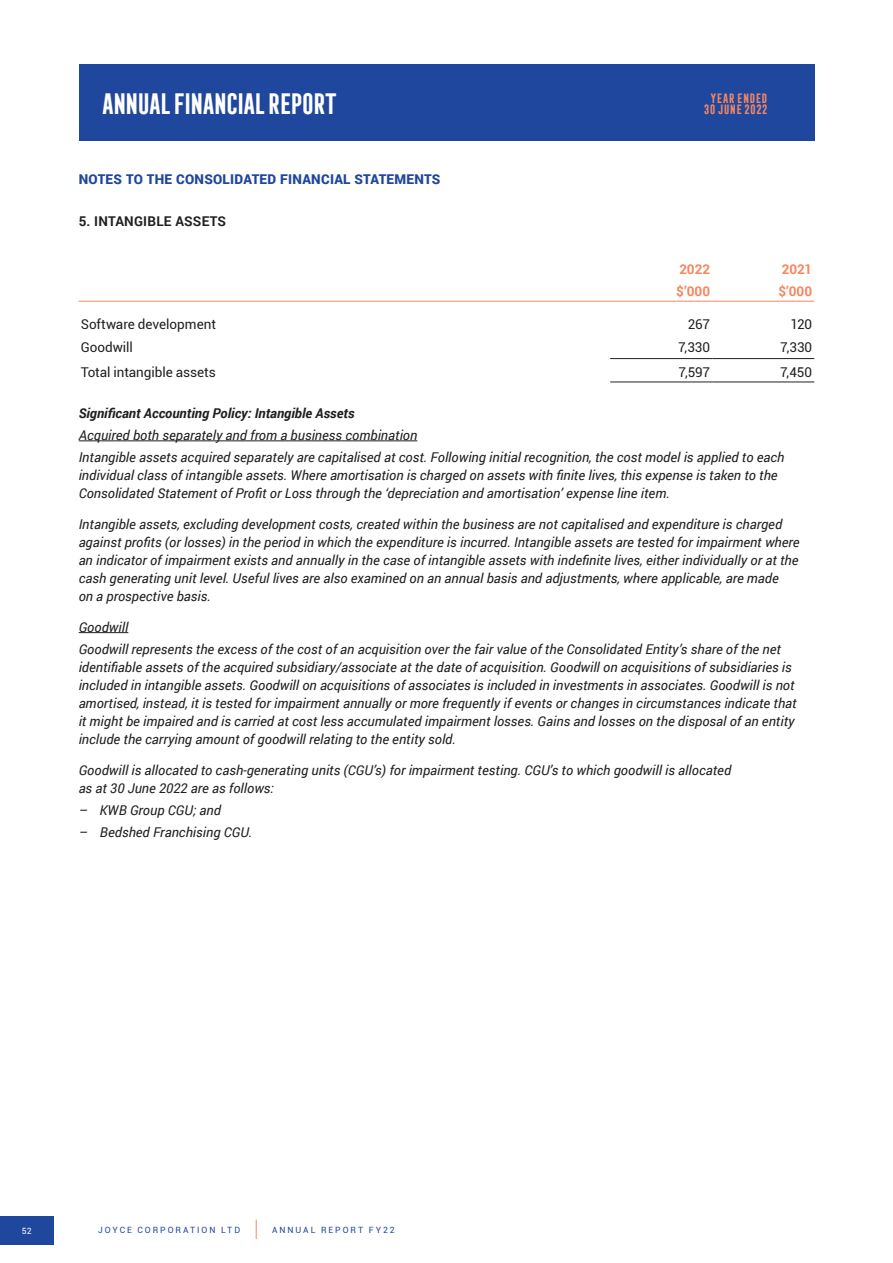
<style>
.page{position:relative;width:893px;height:1263px;background:#fff}
.page>*{position:absolute;margin:0;border:0;box-sizing:border-box;transform-origin:0 0}
.Stand_out_text_Box{font:700 27px "Frontage Condensed";letter-spacing:-.14em;color:#fff}
.Body_Text{font:italic 13.5px/18px "Roboto";color:#231f20}
.Table_text_9pt{font:13.5px "Roboto";letter-spacing:-.005em;color:#231f20}
.Sub_Heading_Italic{font:italic 13.5px "Roboto";color:#231f20}
.Sub_Heading{font:italic 700 13.5px "Roboto";color:#231f20}
.Body_Text-2{font:900 13.5px "Roboto";letter-spacing:.02em;color:#20479e}
.Heading{font:700 13.5px "Roboto";letter-spacing:.015em;color:#231f20}
.t1{font:700 13.5px "Roboto";color:#f58761}
.Stand_out_text_Box-2{font:700 12.3px "Frontage Condensed";letter-spacing:-.065em;color:#f58761}
.t2{font:8.7px "Roboto";letter-spacing:.225em;color:#20479e}
.t3{font:8.7px "Roboto";color:#fff}
</style>
<div class="page">
<svg style="left:256px;top:1219px;width:1px;height:20px"></svg>
<div style="left:0;top:1216px;width:54px;height:29px;background:#20479e"></div>
<hr style="left:79px;top:440px;width:338px;height:1px;background:#231f20">
<hr style="left:79px;top:632px;width:49px;height:1px;background:#231f20">
<hr style="left:610px;top:358px;width:102px;height:1px;background:#231f20">
<hr style="left:712px;top:358px;width:102px;height:1px;background:#231f20">
<hr style="left:79px;top:301px;width:455px;height:1px;background:#f58761">
<hr style="left:534px;top:301px;width:76px;height:1px;background:#f58761">
<hr style="left:610px;top:301px;width:102px;height:1px;background:#f58761">
<hr style="left:712px;top:301px;width:102px;height:1px;background:#f58761">
<hr style="left:610px;top:382px;width:102px;height:1px;background:#231f20">
<hr style="left:712px;top:382px;width:102px;height:1px;background:#231f20">
<div style="left:79px;top:64px;width:735px;height:76px;background:#20479e"></div>
<p class="Stand_out_text_Box" style="left:100px;top:88px;width:239px">ANNUAL FINANCIAL REPORT</p>
<p class="Stand_out_text_Box-2" style="left:761px;top:102px;width:8px">2</p>
<p class="Stand_out_text_Box-2" style="left:710px;top:91px;width:59px">YEAR ENDED</p>
<p class="Stand_out_text_Box-2" style="left:704px;top:102px;width:65px">30 JUNE 2021</p>
<p class="Body_Text-2" style="left:79px;top:170px;width:363px">NOTES TO THE CONSOLIDATED FINANCIAL STATEMENTS</p>
<p class="Heading" style="left:79px;top:211px;width:149px">5. INTANGIBLE ASSETS</p>
<p class="t1" style="left:679px;top:259px;width:32px">2022</p>
<p class="t1" style="left:782px;top:259px;width:32px">2021</p>
<p class="t1" style="left:676px;top:282px;width:35px">$’000</p>
<p class="t1" style="left:778px;top:282px;width:35px">$’000</p>
<p class="Table_text_9pt" style="left:81px;top:314px;width:137px">Software development</p>
<p class="Table_text_9pt" style="left:688px;top:314px;width:24px">267</p>
<p class="Table_text_9pt" style="left:791px;top:314px;width:23px">120</p>
<p class="Table_text_9pt" style="left:81px;top:338px;width:54px">Goodwill</p>
<p class="Table_text_9pt" style="left:678px;top:337px;width:33px">7,330</p>
<p class="Table_text_9pt" style="left:780px;top:337px;width:33px">7,330</p>
<p class="Table_text_9pt" style="left:81px;top:362px;width:136px">Total intangible assets</p>
<p class="Table_text_9pt" style="left:679px;top:362px;width:33px">7,597</p>
<p class="Table_text_9pt" style="left:780px;top:362px;width:34px">7,450</p>
<p class="Sub_Heading" style="left:79px;top:403px;width:278px">Significant Accounting Policy: Intangible Assets</p>
<p class="Sub_Heading_Italic" style="left:79px;top:426px;width:340px">Acquired both separately and from a business combination</p>
<p class="Body_Text" style="left:79px;top:448px;width:707px">Intangible assets acquired separately are capitalised at cost. Following initial recognition, the cost model is applied to each individual class of intangible assets. Where amortisation is charged on assets with finite lives, this expense is taken to the<br>Consolidated Statement of Profit or Loss through the ‘depreciation and amortisation’ expense line item.</p>
<p class="Body_Text" style="left:79px;top:515px;width:722px">Intangible assets, excluding development costs, created within the business are not capitalised and expenditure is charged against profits (or losses) in the period in which the expenditure is incurred. Intangible assets are tested for impairment where an indicator of impairment exists and annually in the case of intangible assets with indefinite lives, either individually or at the cash generating unit level. Useful lives are also examined on an annual basis and adjustments, where applicable, are made<br>on a prospective basis.</p>
<p class="Sub_Heading_Italic" style="left:79px;top:617px;width:51px">Goodwill</p>
<p class="Body_Text" style="left:79px;top:640px;width:720px">Goodwill represents the excess of the cost of an acquisition over the fair value of the Consolidated Entity’s share of the net identifiable assets of the acquired subsidiary/associate at the date of acquisition. Goodwill on acquisitions of subsidiaries is included in intangible assets. Goodwill on acquisitions of associates is included in investments in associates. Goodwill is not amortised, instead, it is tested for impairment annually or more frequently if events or changes in circumstances indicate that it might be impaired and is carried at cost less accumulated impairment losses. Gains and losses on the disposal of an entity include the carrying amount of goodwill relating to the entity sold.</p>
<p class="Body_Text" style="left:79px;top:760px;width:654px">Goodwill is allocated to cash-generating units (CGU’s) for impairment testing. CGU’s to which goodwill is allocated as at 30 June 2022 are as follows:</p>
<p class="Body_Text" style="left:79px;top:801px;width:144px">– KWB Group CGU; and</p>
<p class="Body_Text" style="left:79px;top:823px;width:175px">– Bedshed Franchising CGU.</p>
<p class="t3" style="left:22px;top:1225px;width:11px">52</p>
<p class="t2" style="left:98px;top:1224px;width:143px">JOYCE CORPORATION LTD</p>
<p class="t2" style="left:272px;top:1224px;width:124px">ANNUAL REPORT FY22</p>
</div>
